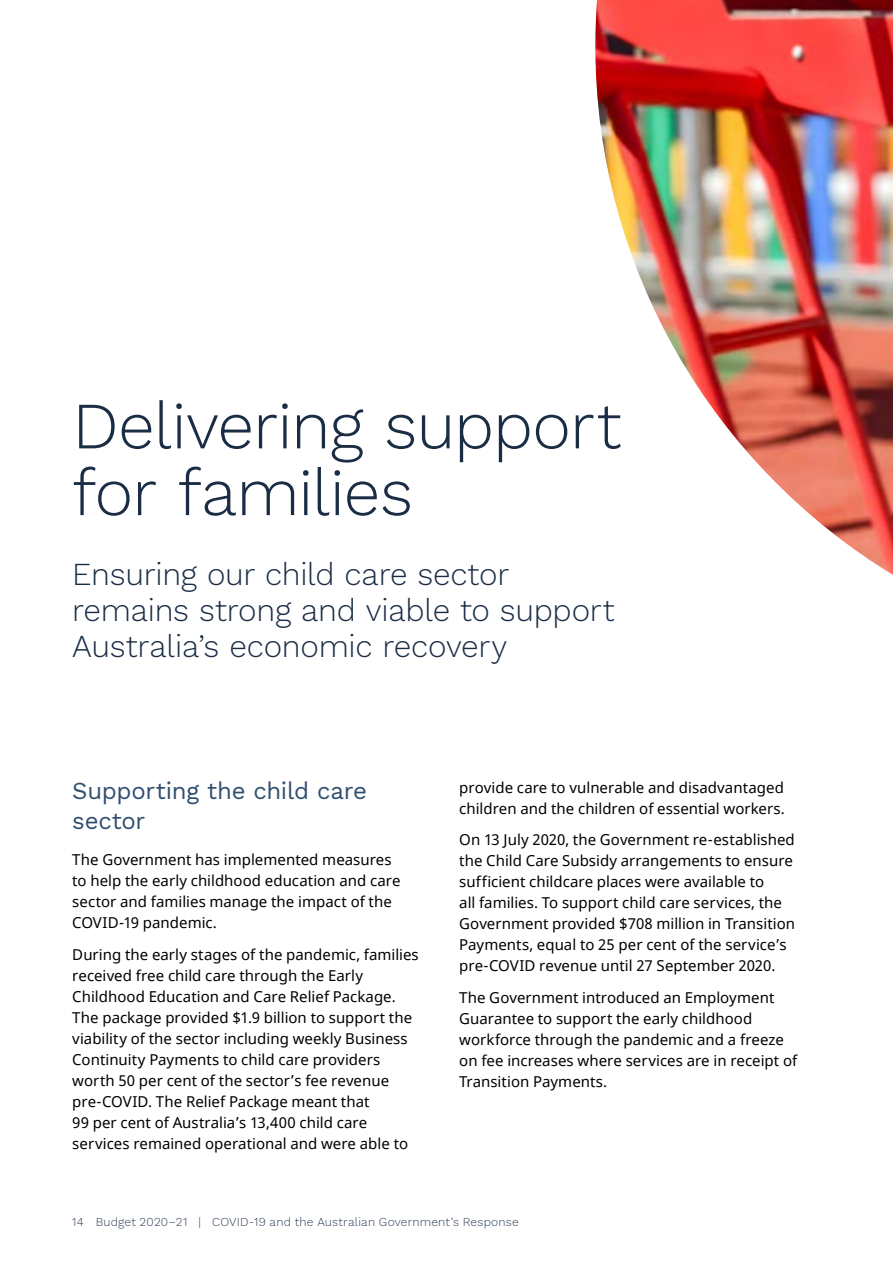
<style>
.page{position:relative;width:893px;height:1263px;background:#fff}
.page>*{position:absolute;margin:0;border:0;box-sizing:border-box;transform-origin:0 0}
._01_Heading_1{font:300 66px/66.8px "Work Sans";letter-spacing:-.015em;color:#1a2d45}
._01_Heading_2_-_intr{font:300 31.5px/36px "Work Sans";letter-spacing:-.01em;color:#1a2d45}
._01_Heading_3{font:24px/30px "Work Sans";letter-spacing:-.01em;color:#304e6f}
._01_Body_text{font:15px/21px "Noto Sans";color:#000}
.t1{font:300 12px "Work Sans";letter-spacing:.015em;color:#2d3f55}
</style>
<div class="page">
<img style="left:595px;top:0;width:298px;height:575px">
<p class="_01_Heading_1" style="left:72px;top:390px;width:551px">Delivering support for families</p>
<p class="_01_Heading_2_-_intr" style="left:72px;top:555px;width:544px">Ensuring our child care sector remains strong and viable to support<br>Australia’s economic recovery</p>
<p class="_01_Heading_3" style="left:72px;top:775px;width:296px">Supporting the child care sector</p>
<p class="_01_Body_text" style="left:72px;top:849px;width:330px">The Government has implemented measures to help the early childhood education and care sector and families manage the impact of the COVID-19 pandemic.</p>
<p class="_01_Body_text" style="left:72px;top:944px;width:348px">During the early stages of the pandemic, families received free child care through the Early Childhood Education and Care Relief Package.<br>The package provided $1.9 billion to support the viability of the sector including weekly Business Continuity Payments to child care providers worth 50 per cent of the sector’s fee revenue pre-COVID. The Relief Package meant that<br>99 per cent of Australia’s 13,400 child care services remained operational and were able to</p>
<p class="_01_Body_text" style="left:459px;top:777px;width:327px">provide care to vulnerable and disadvantaged children and the children of essential workers.</p>
<p class="_01_Body_text" style="left:459px;top:830px;width:337px">On 13 July 2020, the Government re-established the Child Care Subsidy arrangements to ensure sufficient childcare places were available to<br>all families. To support child care services, the Government provided $708 million in Transition Payments, equal to 25 per cent of the service’s pre-COVID revenue until 27 September 2020.</p>
<p class="_01_Body_text" style="left:459px;top:988px;width:339px">The Government introduced an Employment Guarantee to support the early childhood workforce through the pandemic and a freeze on fee increases where services are in receipt of Transition Payments.</p>
<p class="t1" style="left:72px;top:1213px;width:448px">14 Budget 2020–21 | COVID-19 and the Australian Government’s Response</p>
</div>
